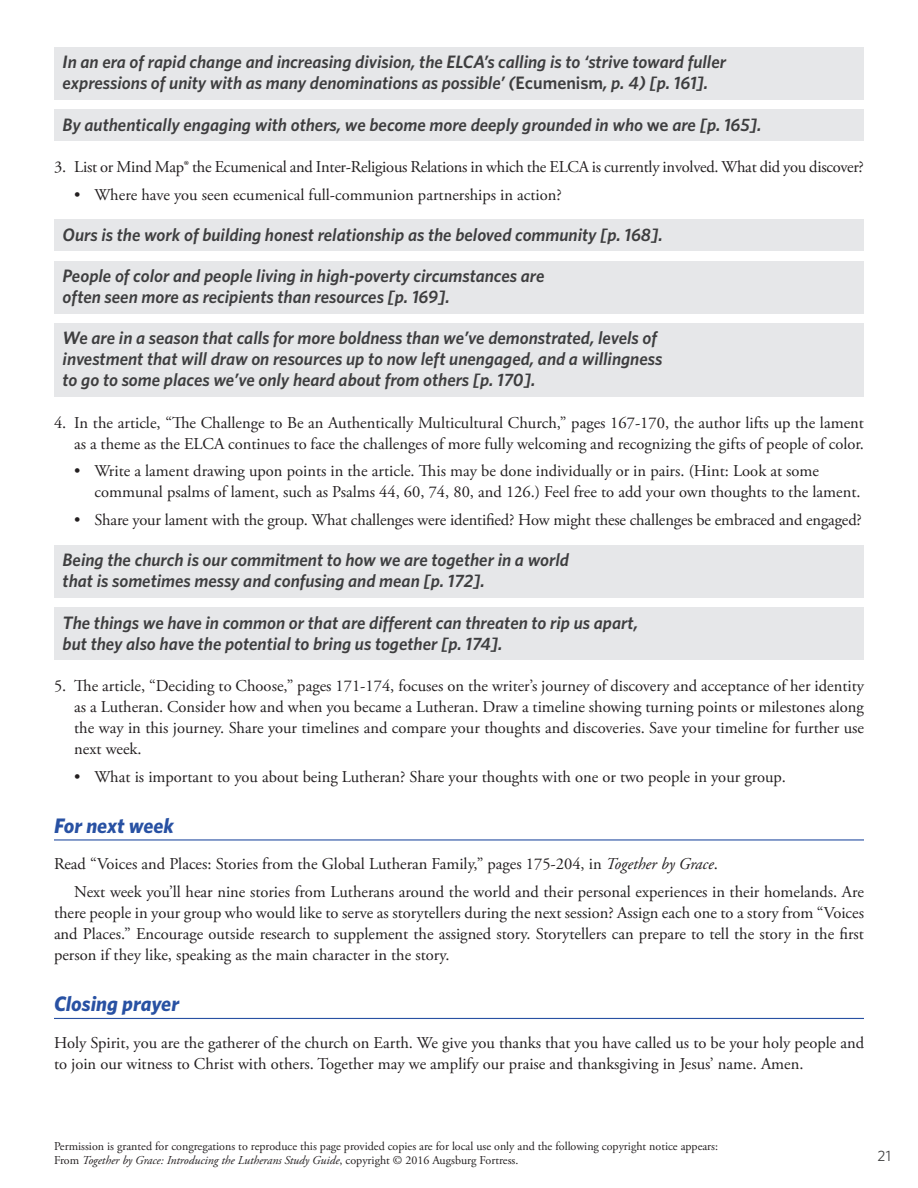
<style>
.page{position:relative;width:918px;height:1188px;background:#fff}
.page>*{position:absolute;margin:0;border:0;box-sizing:border-box;transform-origin:0 0}
.t1{font:italic 700 21px "Whitney";color:#2851a3}
.t2{font:italic 600 18px/21px "Whitney";color:#3e3e3f}
.t3{font:16.5px/21px "Adobe Garamond Pro";color:#231f20}
.t4{font:15px "Whitney";color:#3e3e3f}
.t5{font:12px/14.4px "Adobe Garamond Pro";color:#231f20}
.s1{font-style:normal}
.s2{font-style:italic}
</style>
<div class="page">
<div style="left:54px;top:47px;width:810px;height:53px;background:#e6e7e9"></div>
<div style="left:54px;top:110px;width:810px;height:31px;background:#e6e7e9"></div>
<div style="left:54px;top:220px;width:810px;height:31px;background:#e6e7e9"></div>
<div style="left:54px;top:261px;width:810px;height:53px;background:#e6e7e9"></div>
<div style="left:54px;top:323px;width:810px;height:74px;background:#e6e7e9"></div>
<div style="left:54px;top:545px;width:810px;height:53px;background:#e6e7e9"></div>
<div style="left:54px;top:608px;width:810px;height:52px;background:#e6e7e9"></div>
<hr style="left:54px;top:839px;width:810px;height:2px;background:#2851a3">
<hr style="left:54px;top:1018px;width:810px;height:1px;background:#2851a3">
<p class="t2" style="left:63px;top:51px;width:665px">In an era of rapid change and increasing division, the ELCA’s calling is to ‘strive toward fuller expressions of unity with as many denominations as possible’ (<span class="s1">Ecumenism</span>, p. 4) [p. 161].</p>
<p class="t2" style="left:63px;top:114px;width:700px">By authentically engaging with others, we become more deeply grounded in who <span class="s1">we</span> are [p. 165].</p>
<p class="t3" style="left:54px;top:157px;width:811px">3. List or Mind Map® the Ecumenical and Inter-Religious Relations in which the ELCA is currently involved. What did you discover?</p>
<p class="t3" style="left:74px;top:185px;width:489px">• Where have you seen ecumenical full-communion partnerships in action?</p>
<p class="t2" style="left:63px;top:224px;width:602px">Ours is the work of building honest relationship as the beloved community [p. 168].</p>
<p class="t2" style="left:63px;top:265px;width:483px">People of color and people living in high-poverty circumstances are often seen more as recipients than resources [p. 169].</p>
<p class="t2" style="left:63px;top:327px;width:601px">We are in a season that calls for more boldness than we’ve demonstrated, levels of investment that will draw on resources up to now left unengaged, and a willingness to go to some places we’ve only heard about from others [p. 170].</p>
<p class="t3" style="left:54px;top:413px;width:812px;text-align:right">4. In the article, “The Challenge to Be an Authentically Multicultural Church,” pages 167-170, the author lifts up the lament as a theme as the ELCA continues to face the challenges of more fully welcoming and recognizing the gifts of people of color.</p>
<p class="t3" style="left:94px;top:461px;width:768px;text-indent:-20px">• Write a lament drawing upon points in the article. This may be done individually or in pairs. (Hint: Look at some communal psalms of lament, such as Psalms 44, 60, 74, 80, and 126.) Feel free to add your own thoughts to the lament.</p>
<p class="t3" style="left:74px;top:510px;width:789px">• Share your lament with the group. What challenges were identified? How might these challenges be embraced and engaged?</p>
<p class="t2" style="left:63px;top:549px;width:508px">Being the church is our commitment to how we are together in a world that is sometimes messy and confusing and mean [p. 172].</p>
<p class="t2" style="left:63px;top:612px;width:577px">The things we have in common or that are different can threaten to rip us apart, but they also have the potential to bring us together [p. 174].</p>
<p class="t3" style="left:74px;top:676px;width:791px;text-align:justify;text-indent:-20px">5. The article, “Deciding to Choose,” pages 171-174, focuses on the writer’s journey of discovery and acceptance of her identity as a Lutheran. Consider how and when you became a Lutheran. Draw a timeline showing turning points or milestones along the way in this journey. Share your timelines and compare your thoughts and discoveries. Save your timeline for further use next week.</p>
<p class="t3" style="left:74px;top:767px;width:713px">• What is important to you about being Lutheran? Share your thoughts with one or two people in your group.</p>
<p class="t1" style="left:54px;top:811px;width:121px">For next week</p>
<p class="t3" style="left:74px;top:851px;width:791px;line-height:27.8px;text-indent:-20px">Read “Voices and Places: Stories from the Global Lutheran Family,” pages 175-204, in <span class="s2">Together by Grace</span>.<br>Next week you’ll hear nine stories from Lutherans around the world and their personal experiences in their homelands. Are</p>
<p class="t3" style="left:54px;top:903px;width:812px;text-align:justify">there people in your group who would like to serve as storytellers during the next session? Assign each one to a story from “Voices and Places.” Encourage outside research to supplement the assigned story. Storytellers can prepare to tell the story in the first person if they like, speaking as the main character in the story.</p>
<p class="t1" style="left:54px;top:990px;width:127px">Closing prayer</p>
<p class="t3" style="left:54px;top:1033px;width:812px">Holy Spirit, you are the gatherer of the church on Earth. We give you thanks that you have called us to be your holy people and to join our witness to Christ with others. Together may we amplify our praise and thanksgiving in Jesus’ name. Amen.</p>
<p class="t5" style="left:54px;top:1139px;width:666px">Permission is granted for congregations to reproduce this page provided copies are for local use only and the following copyright notice appears:<br>From <span class="s2">Together by Grace: Introducing the Lutherans Study Guide</span>, copyright © 2016 Augsburg Fortress.</p>
<p class="t4" style="left:878px;top:1146px;width:15px">21</p>
</div>
